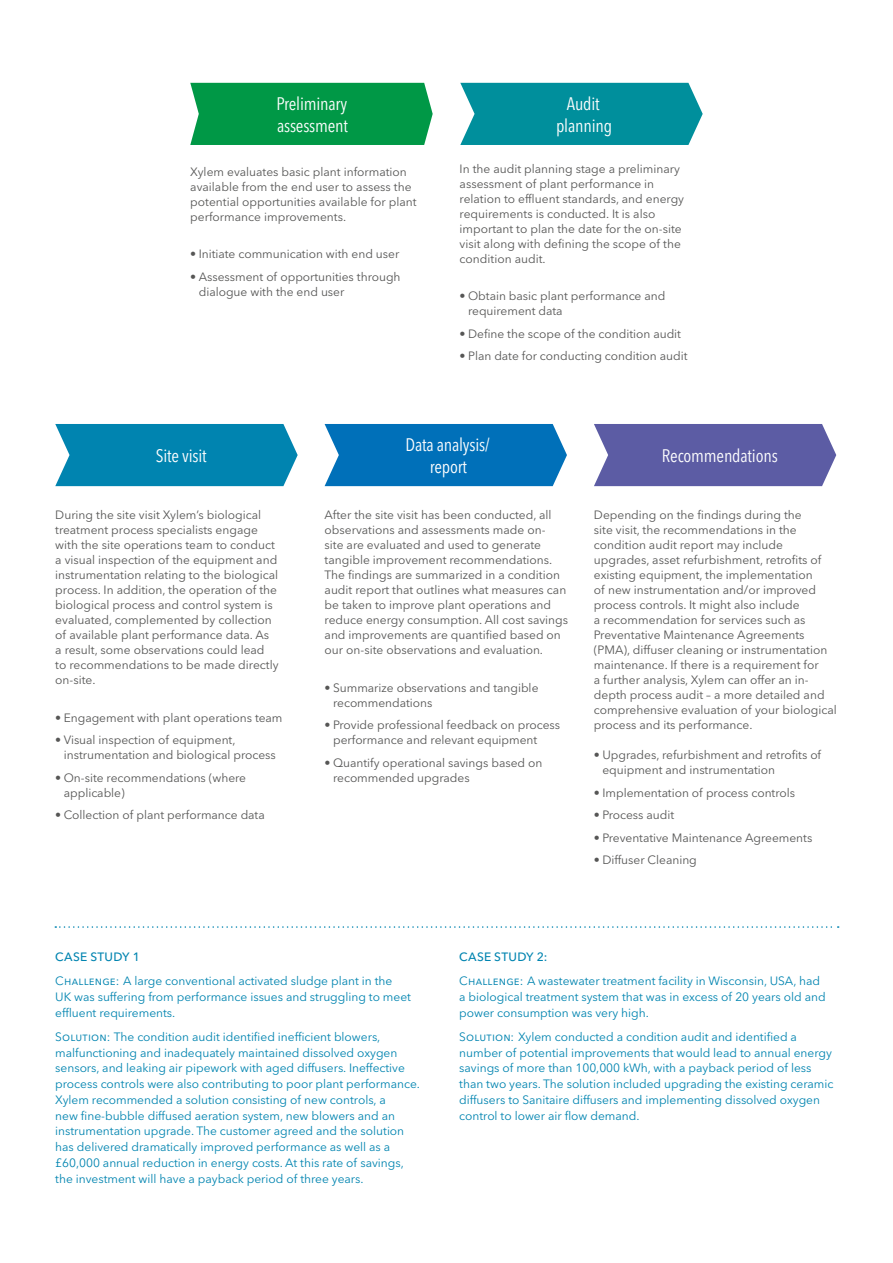
<style>
.page{position:relative;width:893px;height:1263px;background:#fff}
.page>*{position:absolute;margin:0;border:0;box-sizing:border-box;transform-origin:0 0}
.t1{font:condensed 18px/21.6px "Avenir Next LT Pro";letter-spacing:-.01em;color:#fff;text-align:center}
.t2{font:12px/15px "Avenir Next LT Pro";color:#565655}
.t3{font:12px/15.8px "Avenir Next LT Pro";color:#0084b0}
.t4{font:500 12px "Avenir Next LT Pro";letter-spacing:.02em;color:#0084b0}
</style>
<div class="page">
<svg style="left:55px;top:926px;width:784px;height:2px"></svg>
<div style="left:190px;top:83px;width:243px;height:62px;background:#009846"></div>
<div style="left:460px;top:83px;width:243px;height:62px;background:#008f9c"></div>
<div style="left:55px;top:424px;width:243px;height:62px;background:#0084b0"></div>
<div style="left:325px;top:424px;width:242px;height:62px;background:#0070b9"></div>
<div style="left:594px;top:424px;width:242px;height:62px;background:#5c5ca4"></div>
<h1 class="t1" style="left:276px;top:93px;width:73px;text-align:left">Preliminary assessment</h1>
<h1 class="t1" style="left:556px;top:93px;width:58px">Audit planning</h1>
<p class="t2" style="left:190px;top:164px;width:228px">Xylem evaluates basic plant information available from the end user to assess the potential opportunities available for plant performance improvements.</p>
<p class="t2" style="left:190px;top:247px;width:211px">• Initiate communication with end user</p>
<p class="t2" style="left:199px;top:269px;width:203px;text-indent:-9px">• Assessment of opportunities through dialogue with the end user</p>
<p class="t2" style="left:460px;top:161px;width:226px">In the audit planning stage a preliminary assessment of plant performance in relation to effluent standards, and energy requirements is conducted. It is also important to plan the date for the on-site visit along with defining the scope of the condition audit.</p>
<p class="t2" style="left:468px;top:288px;width:199px;text-indent:-9px">• Obtain basic plant performance and requirement data</p>
<p class="t2" style="left:460px;top:326px;width:223px">• Define the scope of the condition audit</p>
<p class="t2" style="left:460px;top:348px;width:229px">• Plan date for conducting condition audit</p>
<h1 class="t1" style="left:156px;top:445px;width:52px">Site visit</h1>
<h1 class="t1" style="left:405px;top:434px;width:86px">Data analysis/ report</h1>
<h1 class="t1" style="left:662px;top:445px;width:117px">Recommendations</h1>
<p class="t2" style="left:55px;top:507px;width:225px">During the site visit Xylem’s biological treatment process specialists engage with the site operations team to conduct a visual inspection of the equipment and instrumentation relating to the biological process. In addition, the operation of the biological process and control system is evaluated, complemented by collection of available plant performance data. As<br>a result, some observations could lead to recommendations to be made directly on-site.</p>
<p class="t2" style="left:55px;top:710px;width:229px">• Engagement with plant operations team</p>
<p class="t2" style="left:64px;top:732px;width:214px;text-indent:-9px">• Visual inspection of equipment, instrumentation and biological process</p>
<p class="t2" style="left:64px;top:770px;width:184px;text-indent:-9px">• On-site recommendations (where applicable)</p>
<p class="t2" style="left:55px;top:807px;width:211px">• Collection of plant performance data</p>
<p class="t2" style="left:325px;top:507px;width:245px">After the site visit has been conducted, all observations and assessments made on-<br>site are evaluated and used to generate tangible improvement recommendations.<br>The findings are summarized in a condition audit report that outlines what measures can be taken to improve plant operations and reduce energy consumption. All cost savings and improvements are quantified based on our on-site observations and evaluation.</p>
<p class="t2" style="left:333px;top:680px;width:207px;text-indent:-9px">• Summarize observations and tangible recommendations</p>
<p class="t2" style="left:333px;top:717px;width:229px;text-indent:-9px">• Provide professional feedback on process performance and relevant equipment</p>
<p class="t2" style="left:333px;top:755px;width:211px;text-indent:-9px">• Quantify operational savings based on recommended upgrades</p>
<p class="t2" style="left:594px;top:507px;width:244px">Depending on the findings during the<br>site visit, the recommendations in the condition audit report may include upgrades, asset refurbishment, retrofits of existing equipment, the implementation<br>of new instrumentation and/or improved process controls. It might also include<br>a recommendation for services such as Preventative Maintenance Agreements (PMA), diffuser cleaning or instrumentation maintenance. If there is a requirement for<br>a further analysis, Xylem can offer an in&shy;depth process audit – a more detailed and comprehensive evaluation of your biological process and its performance.</p>
<p class="t2" style="left:602px;top:747px;width:220px;text-indent:-9px">• Upgrades, refurbishment and retrofits of equipment and instrumentation</p>
<p class="t2" style="left:594px;top:785px;width:203px">• Implementation of process controls</p>
<p class="t2" style="left:594px;top:807px;width:82px">• Process audit</p>
<p class="t2" style="left:594px;top:830px;width:220px">• Preventative Maintenance Agreements</p>
<p class="t2" style="left:594px;top:852px;width:104px">• Diffuser Cleaning</p>
<p class="t4" style="left:55px;top:950px;width:86px">CASE STUDY 1</p>
<p class="t3" style="left:55px;top:973px;width:357px">Challenge: A large conventional activated sludge plant in the<br>UK was suffering from performance issues and struggling to meet effluent requirements.</p>
<p class="t3" style="left:55px;top:1029px;width:366px">Solution: The condition audit identified inefficient blowers, malfunctioning and inadequately maintained dissolved oxygen sensors, and leaking air pipework with aged diffusers. Ineffective process controls were also contributing to poor plant performance.<br>Xylem recommended a solution consisting of new controls, a<br>new fine-bubble diffused aeration system, new blowers and an instrumentation upgrade. The customer agreed and the solution has delivered dramatically improved performance as well as a £60,000 annual reduction in energy costs. At this rate of savings, the investment will have a payback period of three years.</p>
<p class="t4" style="left:459px;top:950px;width:90px">CASE STUDY 2:</p>
<p class="t3" style="left:459px;top:973px;width:368px">Challenge: A wastewater treatment facility in Wisconsin, USA, had a biological treatment system that was in excess of 20 years old and power consumption was very high.</p>
<p class="t3" style="left:459px;top:1029px;width:376px">Solution: Xylem conducted a condition audit and identified a number of potential improvements that would lead to annual energy savings of more than 100,000 kWh, with a payback period of less than two years. The solution included upgrading the existing ceramic diffusers to Sanitaire diffusers and implementing dissolved oxygen control to lower air flow demand.</p>
</div>
